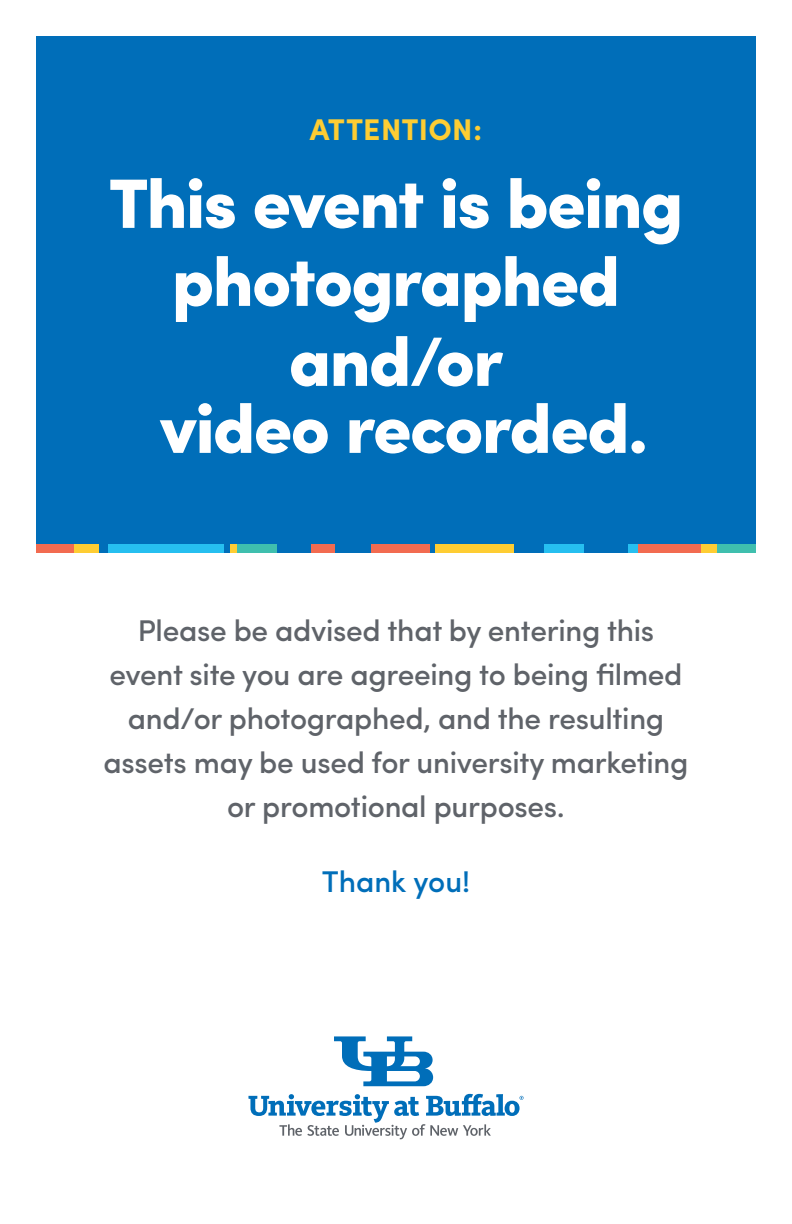
<style>
.page{position:relative;width:792px;height:1224px;background:#fff}
.page>*{position:absolute;margin:0;border:0;box-sizing:border-box;transform-origin:0 0}
.t1{font:900 70px/79px "Sofia Pro";letter-spacing:-.025em;color:#fff;text-align:center}
.t2{font:500 30px/44px "Sofia Pro";letter-spacing:-.01em;color:#5f6369;text-align:center}
.t3{font:700 30px "Sofia Pro";letter-spacing:.005em;color:#fecd33}
.t4{font:500 30px "Sofia Pro";color:#006eb9}
</style>
<div class="page">
<div style="left:36px;top:36px;width:720px;height:513px;background:#006eb9"></div>
<div style="left:36px;top:544px;width:720px;height:8px;background:#006eb9"></div>
<div style="left:709px;top:544px;width:47px;height:8px;background:#3fbfae"></div>
<div style="left:230px;top:544px;width:47px;height:8px;background:#3fbfae"></div>
<div style="left:544px;top:544px;width:39px;height:8px;background:#26bff0"></div>
<div style="left:701px;top:544px;width:15px;height:8px;background:#fecd33"></div>
<div style="left:230px;top:544px;width:7px;height:8px;background:#fecd33"></div>
<div style="left:628px;top:544px;width:15px;height:8px;background:#26bff0"></div>
<div style="left:73px;top:544px;width:26px;height:8px;background:#fecd33"></div>
<div style="left:372px;top:544px;width:58px;height:8px;background:#f26b50"></div>
<div style="left:36px;top:544px;width:37px;height:8px;background:#f26b50"></div>
<div style="left:638px;top:544px;width:63px;height:8px;background:#f26b50"></div>
<div style="left:109px;top:544px;width:115px;height:8px;background:#26bff0"></div>
<div style="left:436px;top:544px;width:78px;height:8px;background:#fecd33"></div>
<div style="left:311px;top:544px;width:23px;height:8px;background:#f26b50"></div>
<svg style="left:334px;top:1036px;width:99px;height:50px"></svg>
<svg style="left:248px;top:1094px;width:276px;height:45px"></svg>
<p class="t3" style="left:310px;top:107px;width:174px">ATTENTION:</p>
<p class="t1" style="left:108px;top:159px;width:577px">This event is being photographed and/or</p>
<p class="t1" style="left:160px;top:384px;width:490px">video recorded.</p>
<p class="t2" style="left:103px;top:606px;width:587px">Please be advised that by entering this event site you are agreeing to being filmed and/or photographed, and the resulting assets may be used for university marketing or promotional purposes.</p>
<p class="t4" style="left:322px;top:859px;width:150px">Thank you!</p>
</div>
